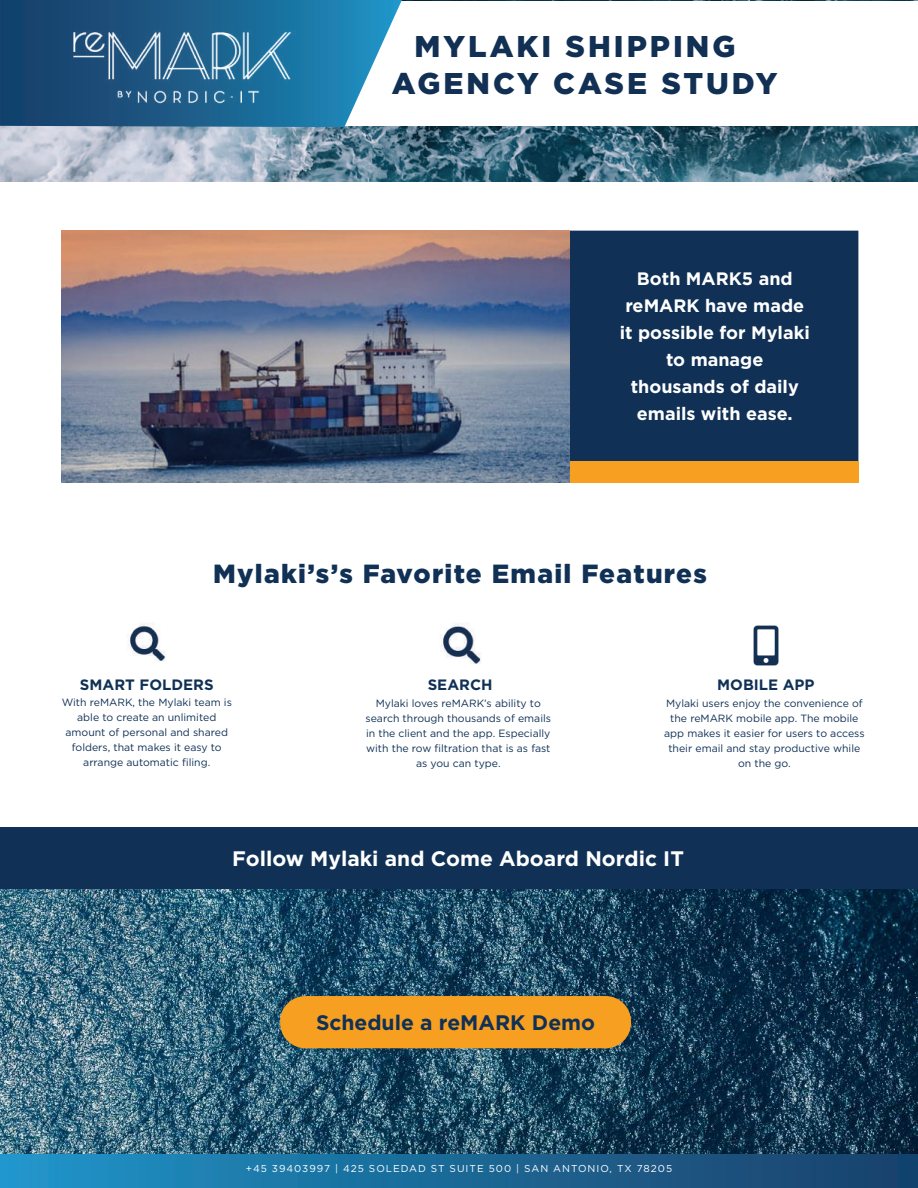
<style>
.page{position:relative;width:918px;height:1188px;background:#fff}
.page>*{position:absolute;margin:0;border:0;box-sizing:border-box;transform-origin:0 0}
.t1{font:900 30px/37.5px "Gotham";letter-spacing:.1em;color:#113054}
.t2{font:900 26.25px "Gotham";letter-spacing:.05em;color:#103155}
.t3{font:700 21px "Gotham";color:#fff}
.t4{font:700 21px "Gotham";color:#103155}
.t5{font:700 18px/27px "Gotham";color:#fff;text-align:center}
.t6{font:700 15px "Gotham";color:#103155}
.t7{font:10.5px/15px "Gotham";color:#103155;text-align:center}
.t8{font:10.05px "Gotham";letter-spacing:.1em;color:#fff}
</style>
<div class="page">
<img style="left:0;top:126px;width:918px;height:55px">
<svg style="left:0;top:0;width:402px;height:127px;background:#33739b"></svg>
<img style="left:67px;top:30px;width:229px;height:75px">
<div style="left:0;top:1153px;width:918px;height:35px;background:linear-gradient(to right,#1f95c8,#193f68)"></div>
<img style="left:440px;top:622px;width:41px;height:42px">
<div style="left:570px;top:231px;width:288px;height:233px;background:#103155"></div>
<div style="left:570px;top:462px;width:288px;height:21px;background:#f79f21"></div>
<img style="left:127px;top:622px;width:39px;height:39px">
<img style="left:0;top:889px;width:918px;height:264px">
<div style="left:0;top:827px;width:918px;height:62px;background:#103155"></div>
<div style="left:280px;top:996px;width:351px;height:52px;background:#f79f21;border-radius:25px"></div>
<img style="left:62px;top:231px;width:508px;height:252px">
<img style="left:753px;top:625px;width:26px;height:41px">
<h1 class="t1" style="left:392px;top:27px;width:387px;text-indent:23px">MYLAKI SHIPPING<br>AGENCY CASE STUDY</h1>
<h3 class="t5" style="left:620px;top:265px;width:191px">Both MARK5 and reMARK have made it possible for Mylaki to manage thousands of daily emails with ease.</h3>
<h2 class="t2" style="left:213px;top:556px;width:495px">Mylaki’s’s Favorite Email Features</h2>
<h3 class="t6" style="left:80px;top:675px;width:135px">SMART FOLDERS</h3>
<h3 class="t6" style="left:428px;top:675px;width:66px">SEARCH</h3>
<h3 class="t6" style="left:717px;top:675px;width:99px">MOBILE APP</h3>
<p class="t7" style="left:62px;top:695px;width:172px">With reMARK, the Mylaki team is able to create an unlimited amount of personal and shared folders, that makes it easy to arrange automatic filing.</p>
<p class="t7" style="left:664px;top:696px;width:202px">Mylaki users enjoy the convenience of the reMARK mobile app. The mobile app makes it easier for users to access their email and stay productive while on the go.</p>
<p class="t7" style="left:365px;top:696px;width:187px">Mylaki loves reMARK’s ability to search through thousands of emails in the client and the app. Especially with the row filtration that is as fast as you can type.</p>
<h3 class="t3" style="left:232px;top:844px;width:453px">Follow Mylaki and Come Aboard Nordic IT</h3>
<h3 class="t4" style="left:316px;top:1008px;width:281px">Schedule a reMARK Demo</h3>
<p class="t8" style="left:246px;top:1164px;width:428px">+45 39403997 | 425 SOLEDAD ST SUITE 500 | SAN ANTONIO, TX 78205</p>
</div>
